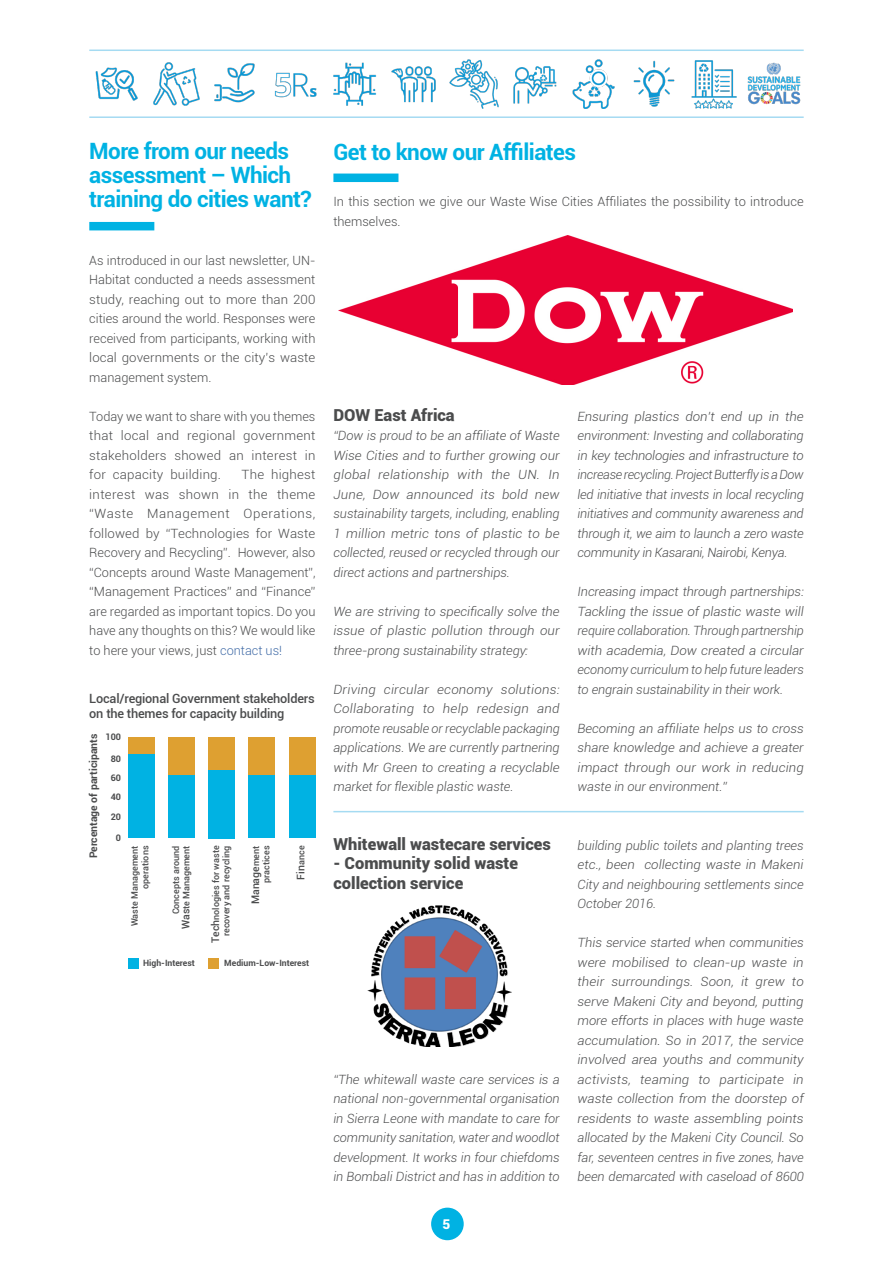
<style>
.page{position:relative;width:893px;height:1263px;background:#fff}
.page>*{position:absolute;margin:0;border:0;box-sizing:border-box;transform-origin:0 0}
.HEADING_1{font:700 22.5px/24px "Roboto";letter-spacing:-.025em;color:#00b2e3}
.HEADING_2{font:900 16.5px/19.5px "Roboto";color:#4b4c4d}
.t1{font:900 13.5px "Roboto";color:#fff}
.BODY_TEXT{font:italic 300 12.75px/19.5px "Roboto";color:#4b4c4d;text-align:justify}
.BODY_TEXT-2{font:italic 300 12.75px/19.5px "Roboto";color:#4b4c4d;text-align:justify;scale:1.04 1}
.BODY_TEXT-3{font:300 12.75px/19.5px "Roboto";color:#4b4c4d;text-align:justify}
.BODY_TEXT-4{font:300 12.75px/19.5px "Roboto";color:#4b4c4d;text-align:justify;scale:1.04 1}
.BODY_TEXT-5{font:500 12.75px/15px "Roboto";letter-spacing:-.015em;color:#4b4c4d}
.BODY_TEXT-6{font:700 10.5px "Roboto";color:#4b4c4d}
.BODY_TEXT-7{font:500 10.5px "Roboto";color:#4b4c4d}
.BODY_TEXT-8{font:500 9px/10.5px "Roboto";color:#4b4c4d;text-align:right}
.BODY_TEXT-9{font:700 9px "Roboto";color:#4b4c4d}
.BODY_TEXT-10{font:700 8.7px "Roboto";color:#4b4c4d}
.s1{color:#436da8}
.s2{font-size:10.5px}
.s3{font-size:9px}
</style>
<div class="page">
<img style="left:95px;top:67px;width:43px;height:34px">
<img style="left:153px;top:62px;width:47px;height:44px">
<img style="left:214px;top:63px;width:41px;height:40px">
<img style="left:274px;top:72px;width:43px;height:26px">
<img style="left:333px;top:62px;width:43px;height:44px">
<img style="left:391px;top:66px;width:45px;height:37px">
<img style="left:449px;top:59px;width:50px;height:49px">
<img style="left:513px;top:66px;width:44px;height:38px">
<img style="left:572px;top:59px;width:43px;height:49px">
<img style="left:633px;top:60px;width:42px;height:47px">
<img style="left:691px;top:60px;width:46px;height:48px">
<img style="left:747px;top:62px;width:53px;height:43px">
<hr style="left:89px;top:116px;width:715px;height:2px;background:#a5dbf2">
<hr style="left:89px;top:50px;width:715px;height:1px;background:#a5dbf2">
<div style="left:128px;top:754px;width:26px;height:84px;background:#00b2e3"></div>
<div style="left:128px;top:737px;width:26px;height:17px;background:#dea031"></div>
<div style="left:208px;top:770px;width:27px;height:68px;background:#00b2e3"></div>
<div style="left:208px;top:737px;width:27px;height:33px;background:#dea031"></div>
<div style="left:168px;top:774px;width:27px;height:64px;background:#00b2e3"></div>
<div style="left:168px;top:737px;width:27px;height:37px;background:#dea031"></div>
<div style="left:249px;top:774px;width:26px;height:64px;background:#00b2e3"></div>
<div style="left:249px;top:737px;width:26px;height:37px;background:#dea031"></div>
<div style="left:289px;top:774px;width:26px;height:64px;background:#00b2e3"></div>
<div style="left:289px;top:737px;width:26px;height:37px;background:#dea031"></div>
<div style="left:209px;top:958px;width:10px;height:10px;background:#dea031"></div>
<div style="left:128px;top:958px;width:11px;height:10px;background:#00b2e3"></div>
<div style="left:89px;top:222px;width:65px;height:8px;background:#00b2e3"></div>
<div style="left:333px;top:174px;width:65px;height:8px;background:#00b2e3"></div>
<img style="left:339px;top:236px;width:454px;height:149px">
<hr style="left:333px;top:811px;width:471px;height:1px;background:#a5dbf2">
<img style="left:367px;top:905px;width:144px;height:142px">
<div style="left:431px;top:1207px;width:33px;height:33px;background:#00b2e3;border-radius:50%"></div>
<p class="HEADING_1" style="left:89px;top:138px;width:224px">More from our needs assessment – Which training do cities want?</p>
<p class="BODY_TEXT-3" style="left:89px;top:250px;width:228px">As introduced in our last newsletter, UN-Habitat conducted a needs assessment study, reaching out to more than 200 cities around the world. Responses were received from participants, working with local governments or the city’s waste management system.</p>
<p class="BODY_TEXT-3" style="left:89px;top:406px;width:228px">Today we want to share with you themes that local and regional government stakeholders showed an interest in for capacity building.</p>
<p class="BODY_TEXT-4" style="left:89px;top:465px;width:219px;text-indent:152px">The highest interest was shown in the theme “Waste Management Operations, followed by “Technologies for Waste Recovery and Recycling”. However, also “Concepts around Waste Management”, “Management Practices” and “Finance” are regarded as important topics. Do you have any thoughts on this? We would like to here your views, just <span class="s1">contact us!</span></p>
<p class="BODY_TEXT-5" style="left:89px;top:691px;width:227px">Local/regional Government stakeholders on the themes for capacity building</p>
<p class="BODY_TEXT-9" style="left:106px;top:731px;width:17px">100</p>
<p class="BODY_TEXT-6" style="left:86px;top:858px;width:126px;rotate:-90deg">Percentage of participants</p>
<p class="BODY_TEXT-9" style="left:111px;top:752px;width:12px">80</p>
<p class="BODY_TEXT-9" style="left:111px;top:771px;width:12px">60</p>
<p class="BODY_TEXT-9" style="left:111px;top:790px;width:12px">40</p>
<p class="BODY_TEXT-9" style="left:111px;top:811px;width:12px">20</p>
<p class="BODY_TEXT-9" style="left:116px;top:831px;width:7px">0</p>
<p class="BODY_TEXT-8" style="left:129px;top:926px;width:82px;rotate:-90deg">Waste Management operations</p>
<p class="BODY_TEXT-8" style="left:170px;top:929px;width:85px;rotate:-90deg">Concepts around<br><span class="s2">Was</span>te Management</p>
<p class="BODY_TEXT-8" style="left:210px;top:942px;width:98px;rotate:-90deg"><span class="s2">Tech</span>nologies for waste recovery and recycling</p>
<p class="BODY_TEXT-7" style="left:248px;top:904px;width:60px;rotate:-90deg">Manage<span class="s3">ment</span></p>
<p class="BODY_TEXT-8" style="left:261px;top:883px;width:39px;rotate:-90deg">practices</p>
<p class="BODY_TEXT-8" style="left:296px;top:879px;width:35px;rotate:-90deg"><span class="s2">Fin</span>ance</p>
<p class="BODY_TEXT-10" style="left:143px;top:957px;width:53px">High-Interest</p>
<p class="BODY_TEXT-10" style="left:224px;top:957px;width:86px">Medium-Low-Interest</p>
<p class="HEADING_1" style="left:333px;top:139px;width:244px">Get to know our Affiliates</p>
<p class="BODY_TEXT-3" style="left:333px;top:192px;width:472px">In this section we give our Waste Wise Cities Affiliates the possibility to introduce themselves.</p>
<p class="HEADING_2" style="left:333px;top:404px;width:123px">DOW East Africa</p>
<p class="BODY_TEXT" style="left:333px;top:426px;width:228px">“Dow is proud to be an affiliate of Waste Wise Cities and to further growing our global relationship with the UN. In June, Dow announced its bold new sustainability targets, including, enabling 1 million metric tons of plastic to be collected, reused or recycled through our direct actions and partnerships.</p>
<p class="BODY_TEXT" style="left:333px;top:601px;width:228px">We are striving to specifically solve the issue of plastic pollution through our three-prong sustainability strategy:</p>
<p class="BODY_TEXT-2" style="left:333px;top:679px;width:219px">Driving circular economy solutions:<br>Collaborating to help redesign and promote reusable or recyclable packaging applications. We are currently partnering with Mr Green to creating a recyclable market for flexible plastic waste.</p>
<p class="HEADING_2" style="left:333px;top:833px;width:219px">Whitewall wastecare services</p>
<p class="HEADING_2" style="left:333px;top:853px;width:186px">- Community solid waste collection service</p>
<p class="BODY_TEXT" style="left:333px;top:1069px;width:228px">“The whitewall waste care services is a national non-governmental organisation in Sierra Leone with mandate to care for community sanitation, water and woodlot development. It works in four chiefdoms in Bombali District and has in addition to</p>
<p class="t1" style="left:443px;top:1214px;width:9px">5</p>
<p class="BODY_TEXT-2" style="left:578px;top:406px;width:219px">Ensuring plastics don’t end up in the environment: Investing and collaborating in key technologies and infrastructure to increase recycling. Project Butterfly is a Dow led initiative that invests in local recycling initiatives and community awareness and through it, we aim to launch a zero waste community in Kasarani, Nairobi, Kenya.</p>
<p class="BODY_TEXT" style="left:578px;top:582px;width:228px">Increasing impact through partnerships:<br>Tackling the issue of plastic waste will require collaboration. Through partnership with academia, Dow created a circular economy curriculum to help future leaders to engrain sustainability in their work.</p>
<p class="BODY_TEXT" style="left:578px;top:718px;width:228px">Becoming an affiliate helps us to cross share knowledge and achieve a greater impact through our work in reducing waste in our environment.”</p>
<p class="BODY_TEXT" style="left:578px;top:835px;width:228px">building public toilets and planting trees etc., been collecting waste in Makeni City and neighbouring settlements since October 2016.</p>
<p class="BODY_TEXT" style="left:578px;top:933px;width:228px">This service started when communities were mobilised to clean-up waste in their surroundings. Soon, it grew to serve Makeni City and beyond, putting more efforts in places with huge waste accumulation. So in 2017, the service involved area youths and community activists, teaming to participate in waste collection from the doorstep of residents to waste assembling points allocated by the Makeni City Council. So far, seventeen centres in five zones, have been demarcated with caseload of 8600</p>
</div>
